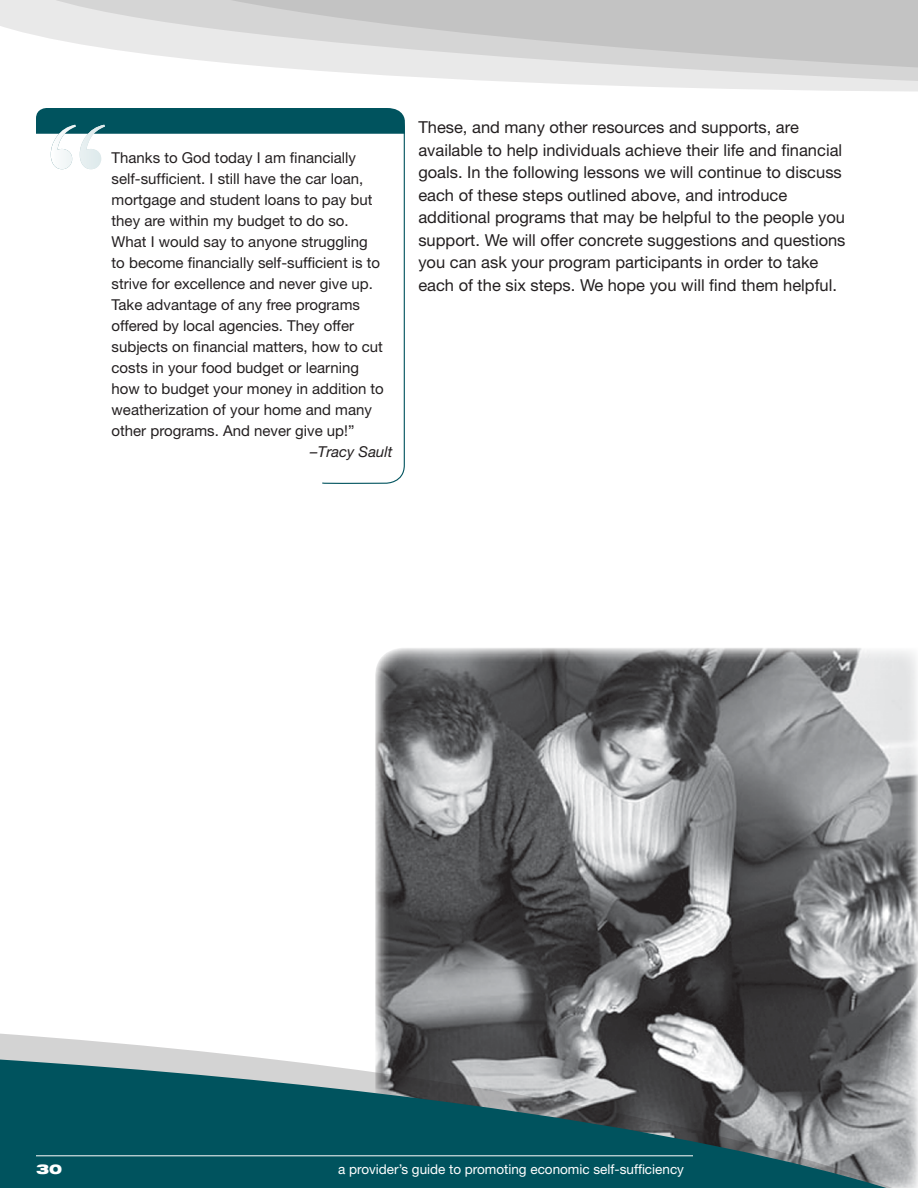
<style>
.page{position:relative;width:918px;height:1188px;background:#fff}
.page>*{position:absolute;margin:0;border:0;box-sizing:border-box;transform-origin:0 0}
.t1{font:16.5px/22.5px "Helvetica Neue";color:#231f20}
.t2{font:15px/21px "Helvetica Neue";color:#231f20}
.t3{font:italic 15px "Helvetica Neue";color:#231f20}
.t4{font:13.5px "Helvetica Neue";color:#fff}
.t5{font:900 expanded 13.5px "Helvetica Neue";color:#fff}
</style>
<div class="page">
<svg style="left:0;top:0;width:918px;height:92px"></svg>
<svg style="left:12px;top:0;width:906px;height:81px;fill:#e9e9e9"></svg>
<svg style="left:106px;top:0;width:812px;height:68px;background:#d1d1d1"></svg>
<img style="left:375px;top:648px;width:543px;height:384px">
<svg style="left:0;top:1032px;width:907px;height:27px"></svg>
<svg style="left:0;top:1059px;width:907px;height:129px;background:#36686f"></svg>
<svg style="left:907px;top:1032px;width:11px;height:156px;background:#ced0d1"></svg>
<svg style="left:60px;top:169px;width:345px;height:315px"></svg>
<svg style="left:36px;top:108px;width:369px;height:61px"></svg>
<hr style="left:36px;top:1155px;width:657px;height:1px;background:#fff">
<p class="t2" style="left:112px;top:147px;width:274px">Thanks to God today I am financially self-sufficient. I still have the car loan, mortgage and student loans to pay but they are within my budget to do so.<br>What I would say to anyone struggling to become financially self-sufficient is to strive for excellence and never give up.<br>Take advantage of any free programs offered by local agencies. They offer subjects on financial matters, how to cut costs in your food budget or learning how to budget your money in addition to weatherization of your home and many other programs. And never give up!”</p>
<p class="t3" style="left:310px;top:443px;width:84px">–Tracy Sault</p>
<p class="t1" style="left:418px;top:116px;width:429px">These, and many other resources and supports, are available to help individuals achieve their life and financial goals. In the following lessons we will continue to discuss each of these steps outlined above, and introduce additional programs that may be helpful to the people you support. We will offer concrete suggestions and questions you can ask your program participants in order to take each of the six steps. We hope you will find them helpful.</p>
<p class="t5" style="left:36px;top:1157px;width:28px">30</p>
<p class="t4" style="left:338px;top:1158px;width:347px">a provider’s guide to promoting economic self-sufficiency</p>
<p class="t5" style="left:36px;top:1161px;width:28px">30</p>
<p class="t4" style="left:338px;top:1161px;width:347px">a provider’s guide to promoting economic self-sufficiency</p>
</div>
